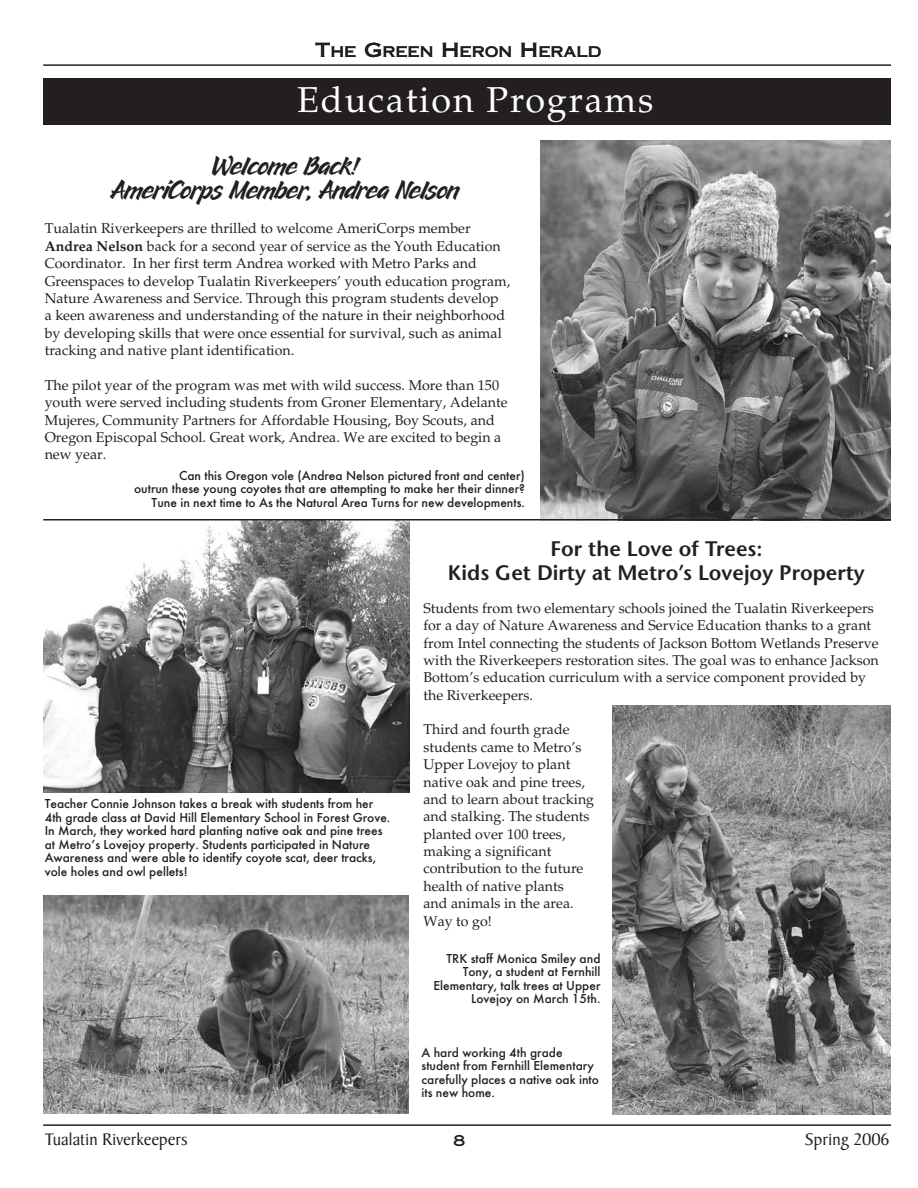
<style>
.page{position:relative;width:918px;height:1188px;background:#fff}
.page>*{position:absolute;margin:0;border:0;box-sizing:border-box;transform-origin:0 0}
.t1{font:36px "Palatino";letter-spacing:.05em;color:#fff}
.t2{font:27px/24px "Bravado";color:#231f20;text-align:center}
.t3{font:600 21px/24px "Stone Sans";color:#231f20;text-align:center}
.t4{font:18px "Baker Signet";color:#231f20}
.t5{font:15px "Copperplate Thirty One AB";color:#231f20}
.t6{font:14.7px "Copperplate Thirty One AB";color:#231f20}
.t7{font:14.25px/17.4px "Palatino";color:#231f20}
.t8{font:500 13.5px/13.5px "Futura T";color:#231f20}
.s1{font-size:19.5px}
.s2{font-weight:700}
</style>
<div class="page">
<hr style="left:43px;top:1124px;width:848px;height:2px;background:#231f20">
<hr style="left:43px;top:64px;width:848px;height:2px;background:#231f20">
<div style="left:43px;top:78px;width:848px;height:47px;background:#231f20"></div>
<img style="left:540px;top:140px;width:351px;height:381px">
<img style="left:43px;top:896px;width:366px;height:218px">
<img style="left:43px;top:521px;width:366px;height:272px">
<img style="left:612px;top:706px;width:279px;height:408px">
<hr style="left:43px;top:519px;width:848px;height:1px;background:#231f20">
<p class="t6" style="left:315px;top:43px;width:288px"><span class="s1">T</span>HE <span class="s1">G</span>REEN <span class="s1">H</span>ERON <span class="s1">H</span>ERALD</p>
<h1 class="t1" style="left:297px;top:86px;width:358px">Education Programs</h1>
<h2 class="t2" style="left:111px;top:156px;width:350px">Welcome Back!<br>AmeriCorps Member, Andrea Nelson</h2>
<p class="t7" style="left:45px;top:222px;width:467px">Tualatin Riverkeepers are thrilled to welcome AmeriCorps member <span class="s2">Andrea Nelson</span> back for a second year of service as the Youth Education Coordinator. In her first term Andrea worked with Metro Parks and Greenspaces to develop Tualatin Riverkeepers’ youth education program, Nature Awareness and Service. Through this program students develop<br>a keen awareness and understanding of the nature in their neighborhood by developing skills that were once essential for survival, such as animal tracking and native plant identification.</p>
<p class="t7" style="left:45px;top:378px;width:464px">The pilot year of the program was met with wild success. More than 150 youth were served including students from Groner Elementary, Adelante Mujeres, Community Partners for Affordable Housing, Boy Scouts, and Oregon Episcopal School. Great work, Andrea. We are excited to begin a new year.</p>
<p class="t8" style="left:134px;top:469px;width:392px;text-align:right">Can this Oregon vole (Andrea Nelson pictured front and center)<br>outrun these young coyotes that are attempting to make her their dinner?<br>Tune in next time to As the Natural Area Turns for new developments.</p>
<p class="t8" style="left:45px;top:798px;width:347px">Teacher Connie Johnson takes a break with students from her 4th grade class at David Hill Elementary School in Forest Grove.<br>In March, they worked hard planting native oak and pine trees at Metro’s Lovejoy property. Students participated in Nature Awareness and were able to identify coyote scat, deer tracks, vole holes and owl pellets!</p>
<h3 class="t3" style="left:448px;top:539px;width:418px">For the Love of Trees:<br>Kids Get Dirty at Metro’s Lovejoy Property</h3>
<p class="t7" style="left:423px;top:601px;width:457px">Students from two elementary schools joined the Tualatin Riverkeepers for a day of Nature Awareness and Service Education thanks to a grant from Intel connecting the students of Jackson Bottom Wetlands Preserve with the Riverkeepers restoration sites. The goal was to enhance Jackson Bottom’s education curriculum with a service component provided by the Riverkeepers.</p>
<p class="t7" style="left:423px;top:723px;width:172px">Third and fourth grade students came to Metro’s<br>Upper Lovejoy to plant native oak and pine trees, and to learn about tracking and stalking. The students planted over 100 trees, making a significant contribution to the future health of native plants<br>and animals in the area.<br>Way to go!</p>
<p class="t8" style="left:434px;top:952px;width:168px;text-align:right">TRK staff Monica Smiley and<br>Tony, a student at Fernhill<br>Elementary, talk trees at Upper<br>Lovejoy on March 15th.</p>
<p class="t8" style="left:421px;top:1046px;width:179px">A hard working 4th grade student from Fernhill Elementary carefully places a native oak into its new home.</p>
<p class="t4" style="left:45px;top:1132px;width:144px">Tualatin Riverkeepers</p>
<p class="t5" style="left:454px;top:1132px;width:13px">8</p>
<p class="t4" style="left:805px;top:1133px;width:86px">Spring 2006</p>
</div>
